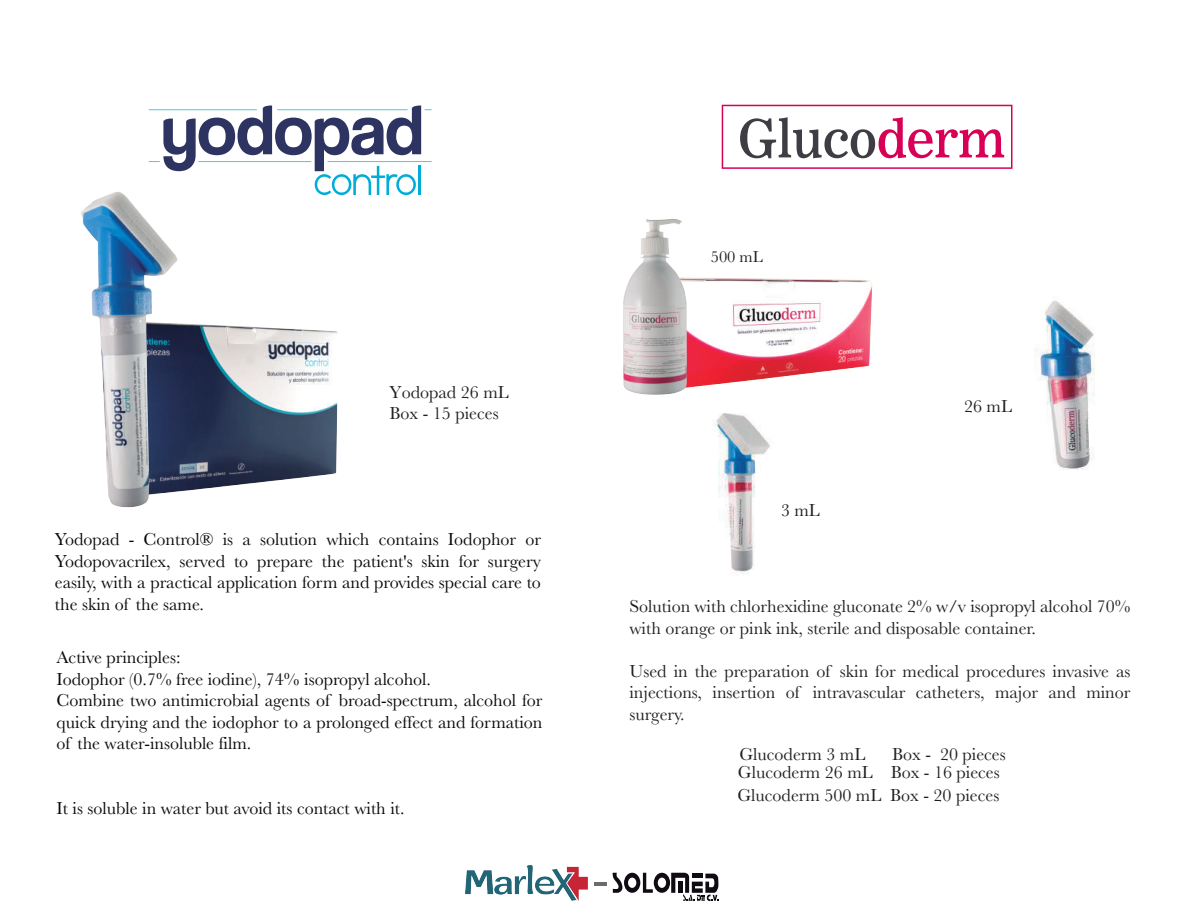
<style>
.page{position:relative;width:1188px;height:918px;background:#fff}
.page>*{position:absolute;margin:0;border:0;box-sizing:border-box;transform-origin:0 0}
.t1{font:56.25px "Marion";color:#696b6d;scale:.92 1}
.t2{font:18px/21.6px "Baskerville";color:#0b090c;text-align:justify}
.t3{font:18px/21.6px "Baskerville";color:#231f20}
.t4{font:16.5px "Baskerville";color:#231f20}
</style>
<div class="page">
<img style="left:196px;top:324px;width:142px;height:166px">
<img style="left:703px;top:277px;width:169px;height:109px">
<svg style="left:149px;top:105px;width:283px;height:90px"></svg>
<svg style="left:722px;top:105px;width:290px;height:64px"></svg>
<img style="left:1035px;top:301px;width:60px;height:169px">
<img style="left:713px;top:413px;width:57px;height:162px">
<img style="left:623px;top:219px;width:80px;height:176px">
<img style="left:81px;top:187px;width:115px;height:321px">
<svg style="left:612px;top:873px;width:107px;height:29px"></svg>
<img style="left:465px;top:866px;width:123px;height:34px">
<p class="t3" style="left:390px;top:381px;width:121px">Yodopad 26 mL<br>Box - 15 pieces</p>
<p class="t2" style="left:55px;top:529px;width:488px">Yodopad - Control® is a solution which contains Iodophor or Yodopovacrilex, served to prepare the patient's skin for surgery easily, with a practical application form and provides special care to the skin of the same.</p>
<p class="t2" style="left:56px;top:647px;width:488px;text-align:left">Active principles:<br>Iodophor (0.7% free iodine), 74% isopropyl alcohol.<br>Combine two antimicrobial agents of broad-spectrum, alcohol for quick drying and the iodophor to a prolonged effect and formation of the water-insoluble film.</p>
<p class="t2" style="left:56px;top:798px;width:350px">It is soluble in water but avoid its contact with it.</p>
<p class="t4" style="left:711px;top:246px;width:54px">500 mL</p>
<p class="t3" style="left:964px;top:396px;width:49px">26 mL</p>
<p class="t3" style="left:781px;top:499px;width:40px">3 mL</p>
<p class="t3" style="left:629px;top:596px;width:503px">Solution with chlorhexidine gluconate 2% w/v isopropyl alcohol 70% with orange or pink ink, sterile and disposable container.</p>
<p class="t3" style="left:629px;top:661px;width:503px;text-align:justify">Used in the preparation of skin for medical procedures invasive as injections, insertion of intravascular catheters, major and minor surgery.</p>
<p class="t3" style="left:739px;top:743px;width:127px">Glucoderm 3 mL</p>
<p class="t3" style="left:738px;top:745px;width:269px;line-height:18.6px;text-indent:154px">Box - 20 pieces<br>Glucoderm 26 mL Box - 16 pieces</p>
<p class="t3" style="left:737px;top:785px;width:263px">Glucoderm 500 mL Box - 20 pieces</p>
<h1 class="t1" style="left:592px;top:846px;width:18px">-</h1>
</div>
